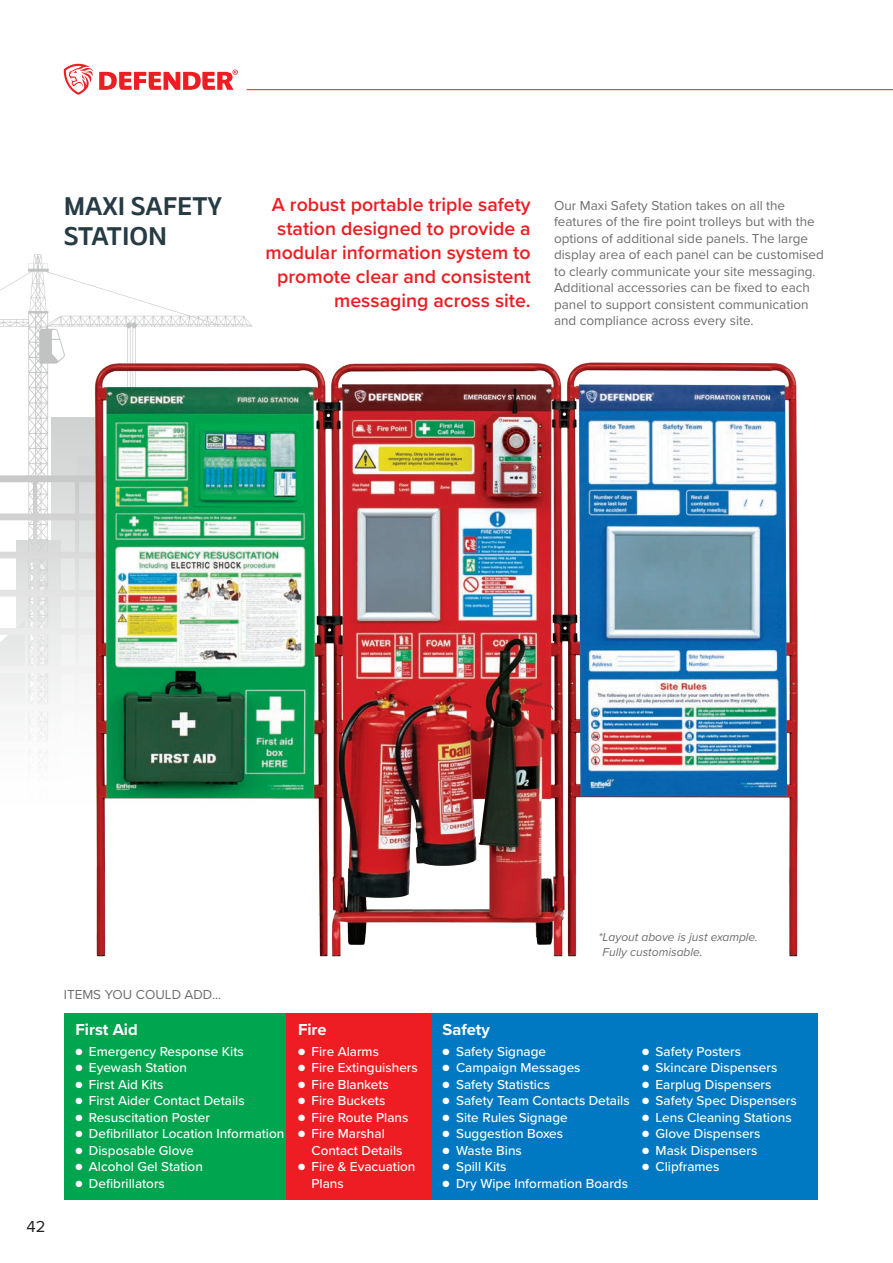
<style>
.page{position:relative;width:893px;height:1263px;background:#fff}
.page>*{position:absolute;margin:0;border:0;box-sizing:border-box;transform-origin:0 0}
.t1{font:500 27px/30px "Massilia";color:#273b44}
.t2{font:600 19.5px/24px "Proxima Nova";color:#ee1d23;text-align:right}
.t3{font:700 16.5px "Proxima Nova";color:#fff}
.t4{font:16.5px "Proxima Nova";color:#231f20}
.t5{font:500 13.5px/16.5px "Proxima Nova";color:#fff}
.t6{font:13.5px/16.5px "Proxima Nova";color:#6c6d70}
.t7{font:italic 12px/15px "Proxima Nova";color:#6c6d70}
</style>
<div class="page">
<svg style="left:0;top:254px;width:252px;height:221px"></svg>
<svg style="left:0;top:475px;width:58px;height:285px"></svg>
<svg style="left:64px;top:64px;width:174px;height:31px"></svg>
<img style="left:58px;top:344px;width:740px;height:613px">
<div style="left:64px;top:1013px;width:234px;height:186px;background:#00a54f"></div>
<div style="left:431px;top:1013px;width:387px;height:186px;background:#0079c2"></div>
<div style="left:286px;top:1013px;width:145px;height:186px;background:#ee1d23"></div>
<hr style="left:247px;top:89px;width:646px;height:1px;background:#ee1d23">
<p class="t1" style="left:64px;top:189px;width:160px">MAXI SAFETY<br>STATION</p>
<p class="t6" style="left:554px;top:197px;width:271px">Our Maxi Safety Station takes on all the features of the fire point trolleys but with the options of additional side panels. The large display area of each panel can be customised to clearly communicate your site messaging.<br>Additional accessories can be fixed to each panel to support consistent communication and compliance across every site.</p>
<p class="t2" style="left:265px;top:192px;width:267px">A robust portable triple safety station designed to provide a modular information system to promote clear and consistent messaging across site.</p>
<p class="t4" style="left:27px;top:1214px;width:20px">42</p>
<p class="t6" style="left:64px;top:986px;width:159px">ITEMS YOU COULD ADD...</p>
<p class="t3" style="left:75px;top:1017px;width:64px">First Aid</p>
<p class="t5" style="left:75px;top:1042px;width:170px">● Emergency Response Kits</p>
<p class="t5" style="left:75px;top:1059px;width:113px">● Eyewash Station</p>
<p class="t5" style="left:75px;top:1075px;width:89px">● First Aid Kits</p>
<p class="t5" style="left:75px;top:1092px;width:171px">● First Aider Contact Details</p>
<p class="t5" style="left:75px;top:1108px;width:136px">● Resuscitation Poster</p>
<p class="t5" style="left:75px;top:1125px;width:210px">● Defibrillator Location Information</p>
<p class="t5" style="left:75px;top:1141px;width:120px">● Disposable Glove</p>
<p class="t5" style="left:75px;top:1158px;width:129px">● Alcohol Gel Station</p>
<p class="t5" style="left:75px;top:1174px;width:91px">● Defibrillators</p>
<p class="t3" style="left:298px;top:1017px;width:30px">Fire</p>
<p class="t3" style="left:443px;top:1017px;width:49px">Safety</p>
<p class="t7" style="left:603px;top:929px;width:157px;text-indent:-4px">*Layout above is just example.<br>Fully customisable.</p>
<p class="t5" style="left:298px;top:1042px;width:83px">● Fire Alarms</p>
<p class="t5" style="left:298px;top:1059px;width:121px">● Fire Extinguishers</p>
<p class="t5" style="left:298px;top:1075px;width:92px">● Fire Blankets</p>
<p class="t5" style="left:298px;top:1092px;width:89px">● Fire Buckets</p>
<p class="t5" style="left:298px;top:1108px;width:112px">● Fire Route Plans</p>
<p class="t5" style="left:311px;top:1125px;width:93px;text-indent:-14px">● Fire Marshal<br>Contact Details</p>
<p class="t5" style="left:311px;top:1158px;width:106px;text-indent:-14px">● Fire &amp; Evacuation<br>Plans</p>
<p class="t5" style="left:443px;top:1042px;width:105px">● Safety Signage</p>
<p class="t5" style="left:443px;top:1059px;width:139px">● Campaign Messages</p>
<p class="t5" style="left:443px;top:1075px;width:109px">● Safety Statistics</p>
<p class="t5" style="left:443px;top:1092px;width:189px">● Safety Team Contacts Details</p>
<p class="t5" style="left:443px;top:1108px;width:127px">● Site Rules Signage</p>
<p class="t5" style="left:443px;top:1125px;width:122px">● Suggestion Boxes</p>
<p class="t5" style="left:443px;top:1141px;width:81px">● Waste Bins</p>
<p class="t5" style="left:443px;top:1158px;width:66px">● Spill Kits</p>
<p class="t5" style="left:443px;top:1174px;width:187px">● Dry Wipe Information Boards</p>
<p class="t5" style="left:642px;top:1042px;width:101px">● Safety Posters</p>
<p class="t5" style="left:642px;top:1059px;width:137px">● Skincare Dispensers</p>
<p class="t5" style="left:642px;top:1075px;width:131px">● Earplug Dispensers</p>
<p class="t5" style="left:642px;top:1092px;width:156px">● Safety Spec Dispensers</p>
<p class="t5" style="left:642px;top:1108px;width:151px">● Lens Cleaning Stations</p>
<p class="t5" style="left:642px;top:1125px;width:120px">● Glove Dispensers</p>
<p class="t5" style="left:642px;top:1141px;width:117px">● Mask Dispensers</p>
<p class="t5" style="left:642px;top:1158px;width:79px">● Clipframes</p>
</div>
